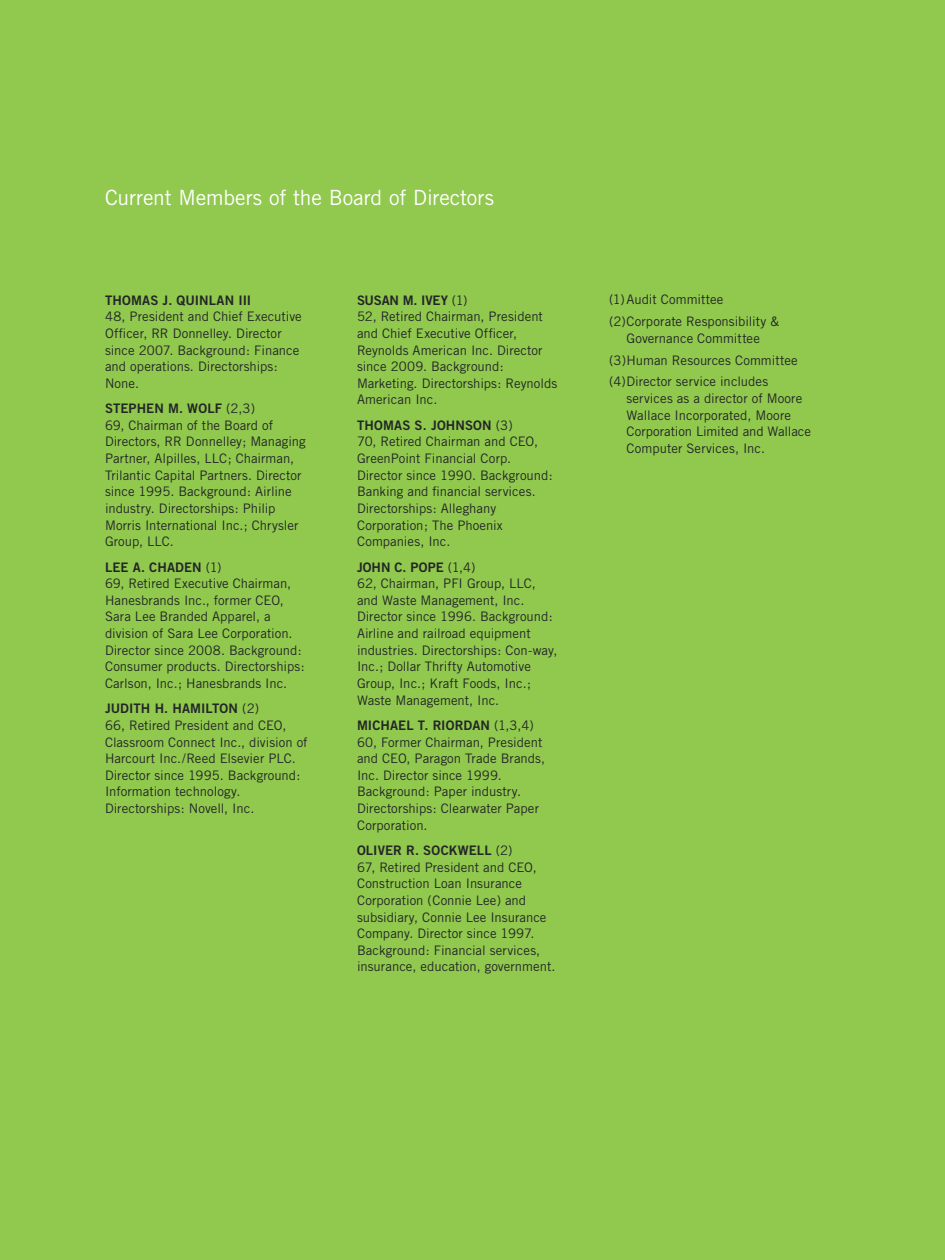
<style>
.page{position:relative;width:945px;height:1260px;background:#91c84e}
.page>*{position:absolute;margin:0;border:0;box-sizing:border-box;transform-origin:0 0}
.t1{font:21px "Trade Gothic";letter-spacing:-.005em;color:#fff}
.t2{font:13.12px/16.6px "Trade Gothic";color:#222627}
.t3{font:13.12px "Trade Gothic Bold Two";letter-spacing:.01em;color:#222627}
.t4{font:13.12px "Trade Gothic Bold Two";letter-spacing:-.015em;color:#222627}
.s1{font-family:"Trade Gothic"}
</style>
<div class="page">
<h1 class="t1" style="left:105px;top:190px;width:391px">Current Members of the Board of Directors</h1>
<p class="t3" style="left:105px;top:295px;width:148px">THOMAS J. QUINLAN III</p>
<p class="t2" style="left:105px;top:309px;width:198px">48, President and Chief Executive<br>Officer, RR Donnelley. Director since 2007. Background: Finance and operations. Directorships:<br>None.</p>
<p class="t3" style="left:105px;top:404px;width:152px">STEPHEN M. WOLF <span class="s1">(2,3)</span></p>
<p class="t2" style="left:105px;top:418px;width:202px">69, Chairman of the Board of<br>Directors, RR Donnelley; Managing<br>Partner, Alpilles, LLC; Chairman,<br>Trilantic Capital Partners. Director since 1995. Background: Airline industry. Directorships: Philip<br>Morris International Inc.; Chrysler<br>Group, LLC.</p>
<p class="t3" style="left:105px;top:562px;width:118px">LEE A. CHADEN <span class="s1">(1)</span></p>
<p class="t2" style="left:105px;top:576px;width:201px">69, Retired Executive Chairman,<br>Hanesbrands Inc., former CEO,<br>Sara Lee Branded Apparel, a division of Sara Lee Corporation.<br>Director since 2008. Background:<br>Consumer products. Directorships:<br>Carlson, Inc.; Hanesbrands Inc.</p>
<p class="t3" style="left:105px;top:704px;width:156px">JUDITH H. HAMILTON <span class="s1">(2)</span></p>
<p class="t2" style="left:105px;top:718px;width:204px">66, Retired President and CEO,<br>Classroom Connect Inc., division of<br>Harcourt Inc./Reed Elsevier PLC.<br>Director since 1995. Background:<br>Information technology.<br>Directorships: Novell, Inc.</p>
<p class="t4" style="left:357px;top:295px;width:112px">SUSAN M. IVEY <span class="s1">(1)</span></p>
<p class="t2" style="left:357px;top:309px;width:202px">52, Retired Chairman, President and Chief Executive Officer,<br>Reynolds American Inc. Director since 2009. Background:<br>Marketing. Directorships: Reynolds<br>American Inc.</p>
<p class="t3" style="left:357px;top:420px;width:157px">THOMAS S. JOHNSON <span class="s1">(3)</span></p>
<p class="t2" style="left:357px;top:435px;width:197px">70, Retired Chairman and CEO,<br>GreenPoint Financial Corp.<br>Director since 1990. Background:<br>Banking and financial services.<br>Directorships: Alleghany<br>Corporation; The Phoenix<br>Companies, Inc.</p>
<p class="t3" style="left:357px;top:562px;width:120px">JOHN C. POPE <span class="s1">(1,4)</span></p>
<p class="t2" style="left:357px;top:576px;width:202px">62, Chairman, PFI Group, LLC, and Waste Management, Inc.<br>Director since 1996. Background:<br>Airline and railroad equipment industries. Directorships: Con-way,<br>Inc.; Dollar Thrifty Automotive<br>Group, Inc.; Kraft Foods, Inc.;<br>Waste Management, Inc.</p>
<p class="t3" style="left:357px;top:720px;width:178px">MICHAEL T. RIORDAN <span class="s1">(1,3,4)</span></p>
<p class="t2" style="left:357px;top:735px;width:190px">60, Former Chairman, President and CEO, Paragon Trade Brands,<br>Inc. Director since 1999.<br>Background: Paper industry.<br>Directorships: Clearwater Paper<br>Corporation.</p>
<p class="t3" style="left:357px;top:846px;width:157px">OLIVER R. SOCKWELL <span class="s1">(2)</span></p>
<p class="t2" style="left:357px;top:860px;width:200px">67, Retired President and CEO,<br>Construction Loan Insurance<br>Corporation (Connie Lee) and subsidiary, Connie Lee Insurance<br>Company. Director since 1997.<br>Background: Financial services, insurance, education, government.</p>
<p class="t2" style="left:609px;top:290px;width:172px;line-height:21.9px">(1) Audit Committee<br>(2) Corporate Responsibility &amp;</p>
<p class="t2" style="left:609px;top:328px;width:190px;line-height:21.9px;text-indent:17px">Governance Committee<br>(3) Human Resources Committee (4) Director service includes</p>
<p class="t2" style="left:626px;top:391px;width:186px">services as a director of Moore<br>Wallace Incorporated, Moore<br>Corporation Limited and Wallace<br>Computer Services, Inc.</p>
</div>
